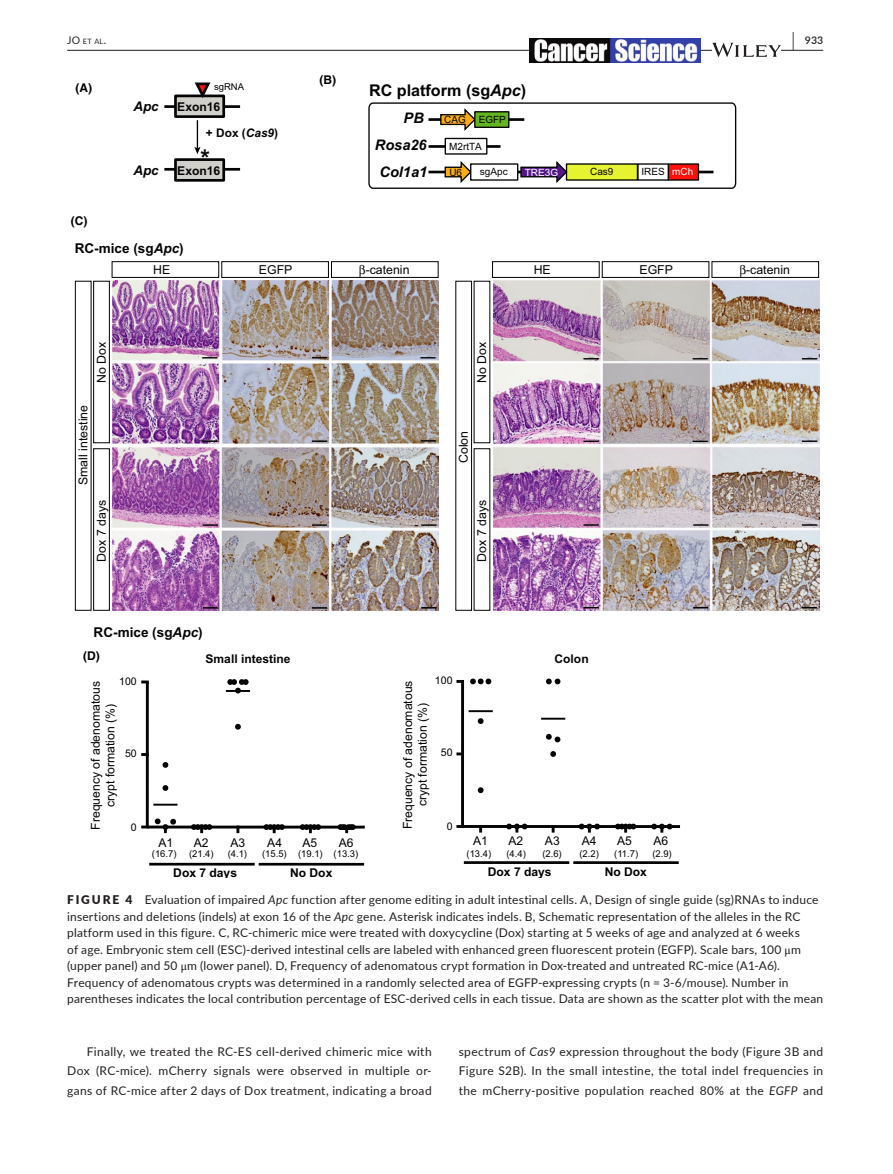
<style>
.page{position:relative;width:893px;height:1174px;background:#fff}
.page>*{position:absolute;margin:0;border:0;box-sizing:border-box;transform-origin:0 0}
.t1{font:700 24.3px "Arial";color:#050404}
.t2{font:600 19.5px "Lato";color:#231f20;scale:.48 1}
.t3{font:700 16.2px "Arial";color:#050404}
.t4{font:italic 700 14.55px "Arial";color:#050404}
.t5{font:700 13.5px "Arial";color:#050404}
.t6{font:italic 700 13.35px "Arial";color:#050404}
.t7{font:12.3px "Arial";color:#050404}
.t8{font:12.15px/14.7px "Arial";color:#050404;text-align:center}
.t9{font:700 12.15px "Arial";color:#000}
.t10{font:12.15px "Arial";color:#000}
.t11{font:700 12.15px "Arial";color:#050404}
.t12{font:12px/16.5px "Lato";letter-spacing:.015em;color:#231f20;text-align:justify}
.t13{font:700 12px "Arial";color:#050404}
.t14{font:700 12px "Helvetica";color:#000}
.t15{font:700 11.85px "Arial";color:#050404}
.t16{font:10.5px "Arial";color:#000}
.t17{font:600 10.5px "Lato";color:#231f20}
.t18{font:10.05px "Arial";color:#050404}
.t19{font:10.05px "Arial";color:#fff}
.t20{font:9.45px "Arial";color:#000}
.t21{font:9.45px "Arial";color:#050404}
.t22{font:7.35px "Lato";color:#231f20}
.s1{font-size:10.5px}
.s2{font-style:italic}
.s3{color:#fff}
.s4{font-weight:900}
.s5{font-family:"STIX"}
</style>
<div class="page">
<hr style="left:67px;top:50px;width:756px;height:1px;background:#231f20">
<img style="left:530px;top:38px;width:170px;height:24px">
<svg style="left:712px;top:43px;width:69px;height:14px"></svg>
<svg style="left:368px;top:102px;width:369px;height:87px"></svg>
<div style="left:174px;top:158px;width:51px;height:24px;background:#d1cfc9;border:3px solid #050404"></div>
<svg style="left:164px;top:82px;width:77px;height:90px"></svg>
<hr style="left:462px;top:825px;width:218px;height:3px;background:#050404">
<hr style="left:461px;top:681px;width:3px;height:145px;background:#050404">
<svg style="left:477px;top:787px;width:7px;height:6px"></svg>
<svg style="left:477px;top:718px;width:7px;height:6px"></svg>
<svg style="left:470px;top:678px;width:22px;height:6px"></svg>
<svg style="left:506px;top:823px;width:21px;height:8px"></svg>
<svg style="left:550px;top:751px;width:6px;height:6px"></svg>
<svg style="left:546px;top:678px;width:15px;height:6px"></svg>
<svg style="left:546px;top:734px;width:15px;height:8px"></svg>
<svg style="left:579px;top:823px;width:21px;height:8px"></svg>
<svg style="left:615px;top:823px;width:21px;height:8px"></svg>
<svg style="left:651px;top:823px;width:22px;height:8px"></svg>
<hr style="left:650px;top:825px;width:24px;height:2px;background:#050404">
<hr style="left:614px;top:825px;width:24px;height:2px;background:#050404">
<hr style="left:577px;top:825px;width:24px;height:2px;background:#050404">
<hr style="left:541px;top:717px;width:24px;height:2px;background:#050404">
<hr style="left:505px;top:825px;width:24px;height:2px;background:#050404">
<hr style="left:469px;top:710px;width:24px;height:2px;background:#050404">
<hr style="left:147px;top:825px;width:218px;height:3px;background:#050404">
<hr style="left:146px;top:682px;width:3px;height:145px;background:#050404">
<svg style="left:162px;top:785px;width:7px;height:6px"></svg>
<svg style="left:162px;top:762px;width:7px;height:6px"></svg>
<svg style="left:154px;top:818px;width:22px;height:13px"></svg>
<svg style="left:191px;top:824px;width:22px;height:7px"></svg>
<svg style="left:227px;top:679px;width:22px;height:15px"></svg>
<svg style="left:235px;top:723px;width:6px;height:7px"></svg>
<svg style="left:263px;top:824px;width:22px;height:7px"></svg>
<svg style="left:299px;top:824px;width:22px;height:7px"></svg>
<svg style="left:337px;top:824px;width:19px;height:7px"></svg>
<hr style="left:335px;top:826px;width:24px;height:2px;background:#050404">
<hr style="left:298px;top:826px;width:24px;height:2px;background:#050404">
<hr style="left:262px;top:826px;width:24px;height:2px;background:#050404">
<hr style="left:226px;top:690px;width:24px;height:2px;background:#050404">
<hr style="left:190px;top:826px;width:24px;height:2px;background:#050404">
<hr style="left:153px;top:803px;width:24px;height:2px;background:#050404">
<hr style="left:149px;top:862px;width:106px;height:3px;background:#000">
<hr style="left:259px;top:863px;width:105px;height:2px;background:#000">
<hr style="left:464px;top:861px;width:105px;height:3px;background:#000">
<hr style="left:573px;top:861px;width:106px;height:3px;background:#000">
<div style="left:75px;top:281px;width:16px;height:329px;border:1px solid #000"></div>
<div style="left:455px;top:281px;width:17px;height:329px;border:1px solid #000"></div>
<img style="left:93px;top:261px;width:346px;height:350px">
<img style="left:473px;top:261px;width:346px;height:350px">
<h2 class="t2" style="left:792px;top:26px;width:7px">|</h2>
<p class="t22" style="left:67px;top:36px;width:41px"><span class="s1">JO</span> et al<span class="s1">.</span></p>
<p class="t17" style="left:805px;top:33px;width:20px">933</p>
<p class="t14" style="left:320px;top:72px;width:18px">(B)</p>
<p class="t21" style="left:214px;top:80px;width:32px">sgRNA</p>
<p class="t14" style="left:75px;top:80px;width:18px">(A)</p>
<h3 class="t3" style="left:369px;top:79px;width:159px">RC platform (sg<span class="s2">Apc</span>)</h3>
<p class="t6" style="left:133px;top:98px;width:27px">Apc</p>
<p class="t11" style="left:177px;top:99px;width:45px">Exon16</p>
<p class="t14" style="left:71px;top:213px;width:18px">(C)</p>
<p class="t6" style="left:133px;top:161px;width:27px">Apc</p>
<p class="t15" style="left:206px;top:125px;width:74px">+ Dox (<span class="s2">Cas9</span>)</p>
<h1 class="t1" style="left:201px;top:142px;width:11px">*</h1>
<p class="t11" style="left:177px;top:162px;width:45px">Exon16</p>
<p class="t5" style="left:75px;top:239px;width:111px">RC-mice (sg<span class="s2">Apc</span>)</p>
<p class="t4" style="left:404px;top:108px;width:22px">PB</p>
<p class="t18" style="left:444px;top:113px;width:23px">CAG</p>
<p class="t18" style="left:479px;top:113px;width:29px">EGFP</p>
<p class="t4" style="left:375px;top:135px;width:53px">Rosa26</p>
<p class="t18" style="left:449px;top:140px;width:34px">M2rtTA</p>
<p class="t4" style="left:379px;top:162px;width:49px">Col1a1</p>
<p class="t18" style="left:449px;top:165px;width:14px">U6</p>
<p class="t18" style="left:480px;top:165px;width:29px">sgApc</p>
<p class="t19" style="left:525px;top:165px;width:35px">TRE3G</p>
<p class="t18" style="left:590px;top:165px;width:25px">Cas9</p>
<p class="t18" style="left:641px;top:165px;width:53px">IRES <span class="s3">mCh</span></p>
<p class="t7" style="left:93px;top:383px;width:43px;rotate:-90deg">No Dox</p>
<p class="t7" style="left:75px;top:485px;width:82px;rotate:-90deg">Small intestine</p>
<p class="t7" style="left:93px;top:562px;width:63px;rotate:-90deg">Dox 7 days</p>
<p class="t7" style="left:153px;top:261px;width:19px">HE</p>
<p class="t7" style="left:259px;top:261px;width:35px">EGFP</p>
<p class="t7" style="left:366px;top:261px;width:45px">-catenin</p>
<p class="t5" style="left:94px;top:623px;width:111px">RC-mice (sg<span class="s2">Apc</span>)</p>
<p class="t7" style="left:474px;top:383px;width:43px;rotate:-90deg">No Dox</p>
<p class="t7" style="left:456px;top:463px;width:34px;rotate:-90deg">Colon</p>
<p class="t7" style="left:474px;top:562px;width:63px;rotate:-90deg">Dox 7 days</p>
<p class="t7" style="left:534px;top:261px;width:19px">HE</p>
<p class="t7" style="left:639px;top:261px;width:35px">EGFP</p>
<p class="t7" style="left:746px;top:261px;width:45px">-catenin</p>
<p class="t14" style="left:83px;top:648px;width:18px">(D)</p>
<p class="t13" style="left:206px;top:650px;width:86px">Small intestine</p>
<p class="t13" style="left:555px;top:650px;width:36px">Colon</p>
<p class="t16" style="left:119px;top:674px;width:19px">100</p>
<p class="t8" style="left:88px;top:829px;width:150px;rotate:-90deg">Frequency of adenomatous</p>
<p class="t8" style="left:103px;top:807px;width:105px;rotate:-90deg">crypt formation (%)</p>
<p class="t16" style="left:125px;top:746px;width:13px">50</p>
<p class="t16" style="left:131px;top:820px;width:7px">0</p>
<p class="t16" style="left:435px;top:673px;width:19px">100</p>
<p class="t8" style="left:400px;top:829px;width:150px;rotate:-90deg">Frequency of adenomatous crypt formation (%)</p>
<p class="t16" style="left:441px;top:745px;width:13px">50</p>
<p class="t16" style="left:447px;top:819px;width:7px">0</p>
<p class="t10" style="left:473px;top:833px;width:16px">A1</p>
<p class="t10" style="left:508px;top:833px;width:16px">A2</p>
<p class="t10" style="left:545px;top:833px;width:16px">A3</p>
<p class="t10" style="left:582px;top:833px;width:16px">A4</p>
<p class="t10" style="left:617px;top:833px;width:16px">A5</p>
<p class="t10" style="left:653px;top:833px;width:16px">A6</p>
<p class="t9" style="left:488px;top:863px;width:65px">Dox 7 days</p>
<p class="t9" style="left:605px;top:863px;width:44px">No Dox</p>
<p class="t10" style="left:158px;top:834px;width:16px">A1</p>
<p class="t10" style="left:194px;top:834px;width:16px">A2</p>
<p class="t10" style="left:230px;top:834px;width:16px">A3</p>
<p class="t10" style="left:267px;top:834px;width:16px">A4</p>
<p class="t10" style="left:303px;top:834px;width:16px">A5</p>
<p class="t10" style="left:339px;top:834px;width:16px">A6</p>
<p class="t9" style="left:173px;top:865px;width:65px">Dox 7 days</p>
<p class="t9" style="left:290px;top:865px;width:44px">No Dox</p>
<p class="t20" style="left:152px;top:848px;width:26px">(16.7)</p>
<p class="t20" style="left:189px;top:848px;width:26px">(21.4)</p>
<p class="t20" style="left:228px;top:848px;width:21px">(4.1)</p>
<p class="t20" style="left:262px;top:848px;width:98px">(15.5) (19.1) (13.3)</p>
<p class="t20" style="left:467px;top:848px;width:26px">(13.4)</p>
<p class="t20" style="left:506px;top:848px;width:21px">(4.4)</p>
<p class="t20" style="left:542px;top:848px;width:21px">(2.6)</p>
<p class="t20" style="left:579px;top:848px;width:21px">(2.2)</p>
<p class="t20" style="left:614px;top:848px;width:25px">(11.7)</p>
<p class="t20" style="left:652px;top:848px;width:21px">(2.9)</p>
<p class="t12" style="left:67px;top:891px;width:758px;text-align:left"><span class="s4">FIGURE 4</span> Evaluation of impaired <span class="s2">Apc</span> function after genome editing in adult intestinal cells. A, Design of single guide (sg)RNAs to induce insertions and deletions (indels) at exon 16 of the <span class="s2">Apc</span> gene. Asterisk indicates indels. B, Schematic representation of the alleles in the RC platform used in this figure. C, RC-chimeric mice were treated with doxycycline (Dox) starting at 5 weeks of age and analyzed at 6 weeks<br>of age. Embryonic stem cell (ESC)-derived intestinal cells are labeled with enhanced green fluorescent protein (EGFP). Scale bars, 100 <span class="s5">μ</span>m (upper panel) and 50 <span class="s5">μ</span>m (lower panel). D, Frequency of adenomatous crypt formation in Dox-treated and untreated RC-mice (A1-A6).<br>Frequency of adenomatous crypts was determined in a randomly selected area of EGFP-expressing crypts (n = 3-6/mouse). Number in parentheses indicates the local contribution percentage of ESC-derived cells in each tissue. Data are shown as the scatter plot with the mean</p>
<p class="t12" style="left:67px;top:1040px;width:366px;line-height:19.5px;text-indent:20px">Finally, we treated the RC-ES cell-derived chimeric mice with Dox (RC-mice). mCherry signals were observed in multiple or&shy;gans of RC-mice after 2 days of Dox treatment, indicating a broad</p>
<p class="t12" style="left:459px;top:1040px;width:366px;line-height:19.5px">spectrum of <span class="s2">Cas9</span> expression throughout the body (Figure 3B and Figure S2B). In the small intestine, the total indel frequencies in the mCherry-positive population reached 80% at the <span class="s2">EGFP</span> and</p>
</div>
